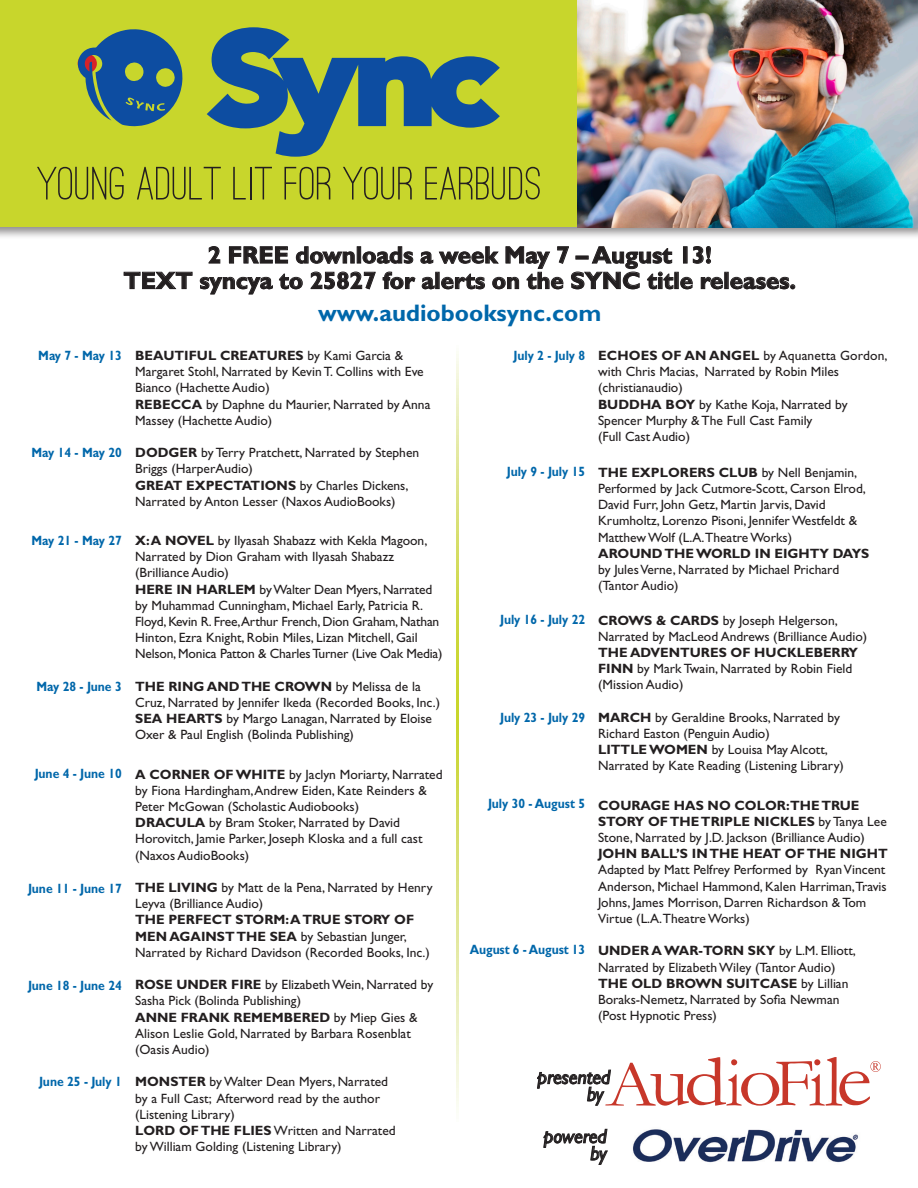
<style>
.page{position:relative;width:918px;height:1188px;background:#fff}
.page>*{position:absolute;margin:0;border:0;box-sizing:border-box;transform-origin:0 0}
.t1{font:700 24px "Gill Sans Std";color:#231f20}
.t2{font:700 24px "Gill Sans Std";color:#0067aa}
.t3{font:italic 19.8px/17px "Gill Sans Std";color:#231f20}
.t4{font:13.5px/16.2px "Gill Sans Std";color:#231f20}
.t5{font:700 13.5px "Gill Sans Std";color:#0067aa;scale:.9 1}
.s1{font-weight:700}
</style>
<div class="page">
<div style="left:683px;top:247px;width:4px;height:16px;border:1px solid #231f20"></div>
<svg style="left:693px;top:246px;width:18px;height:18px"></svg>
<svg style="left:123px;top:272px;width:70px;height:17px"></svg>
<svg style="left:200px;top:246px;width:474px;height:49px"></svg>
<svg style="left:680px;top:277px;width:13px;height:13px"></svg>
<svg style="left:701px;top:277px;width:22px;height:13px"></svg>
<svg style="left:730px;top:277px;width:65px;height:13px"></svg>
<svg style="left:457px;top:354px;width:2px;height:756px;background:#dde484"></svg>
<div style="left:0;top:0;width:918px;height:240px;background:#231f20;opacity:.5"></div>
<div style="left:0;top:0;width:918px;height:227px;background:#c8d62c"></div>
<svg style="left:207px;top:27px;width:293px;height:130px"></svg>
<svg style="left:77px;top:29px;width:106px;height:97px"></svg>
<svg style="left:37px;top:167px;width:87px;height:33px"></svg>
<svg style="left:137px;top:167px;width:84px;height:33px"></svg>
<svg style="left:233px;top:167px;width:13px;height:33px"></svg>
<hr style="left:250px;top:167px;width:2px;height:33px;background:#231f20">
<svg style="left:255px;top:167px;width:17px;height:32px"></svg>
<svg style="left:285px;top:167px;width:45px;height:33px"></svg>
<svg style="left:343px;top:167px;width:69px;height:33px"></svg>
<svg style="left:425px;top:167px;width:115px;height:33px"></svg>
<img style="left:577px;top:0;width:341px;height:228px">
<svg style="left:537px;top:1057px;width:344px;height:49px"></svg>
<svg style="left:543px;top:1129px;width:65px;height:36px"></svg>
<img style="left:633px;top:1129px;width:225px;height:34px">
<p class="t1" style="left:208px;top:241px;width:505px">2 FREE downloads a week May 7 – August 13!</p>
<p class="t1" style="left:123px;top:266px;width:674px">TEXT syncya to 25827 for alerts on the SYNC title releases.</p>
<p class="t2" style="left:318px;top:299px;width:285px">www.audiobooksync.com</p>
<p class="t4" style="left:135px;top:348px;width:290px"><span class="s1">BEAUTIFUL CREATURES</span> by Kami Garcia &amp;<br>Margaret Stohl, Narrated by Kevin T. Collins with Eve<br>Bianco (Hachette Audio)</p>
<p class="t4" style="left:135px;top:396px;width:297px"><span class="s1">REBECCA</span> by Daphne du Maurier, Narrated by Anna<br>Massey (Hachette Audio)</p>
<p class="t4" style="left:135px;top:445px;width:286px"><span class="s1">DODGER</span> by Terry Pratchett, Narrated by Stephen<br>Briggs (HarperAudio)</p>
<p class="t4" style="left:135px;top:477px;width:275px"><span class="s1">GREAT EXPECTATIONS</span> by Charles Dickens,<br>Narrated by Anton Lesser (Naxos AudioBooks)</p>
<p class="t4" style="left:135px;top:532px;width:294px"><span class="s1">X: A NOVEL</span> by Ilyasah Shabazz with Kekla Magoon,<br>Narrated by Dion Graham with Ilyasah Shabazz (Brilliance Audio)</p>
<p class="t4" style="left:135px;top:581px;width:309px"><span class="s1">HERE IN HARLEM</span> by Walter Dean Myers, Narrated by Muhammad Cunningham, Michael Early, Patricia R.<br>Floyd, Kevin R. Free,Arthur French, Dion Graham, Nathan Hinton, Ezra Knight, Robin Miles, Lizan Mitchell, Gail Nelson, Monica Patton &amp; Charles Turner (Live Oak Media)</p>
<p class="t4" style="left:135px;top:678px;width:306px"><span class="s1">THE RING AND THE CROWN</span> by Melissa de la<br>Cruz, Narrated by Jennifer Ikeda (Recorded Books, Inc.)</p>
<p class="t4" style="left:135px;top:711px;width:298px"><span class="s1">SEA HEARTS</span> by Margo Lanagan, Narrated by Eloise<br>Oxer &amp; Paul English (Bolinda Publishing)</p>
<p class="t4" style="left:135px;top:766px;width:309px"><span class="s1">A CORNER OF WHITE</span> by Jaclyn Moriarty, Narrated by Fiona Hardingham, Andrew Eiden, Kate Reinders &amp;<br>Peter McGowan (Scholastic Audiobooks)</p>
<p class="t4" style="left:135px;top:815px;width:289px"><span class="s1">DRACULA</span> by Bram Stoker, Narrated by David<br>Horovitch, Jamie Parker, Joseph Kloska and a full cast (Naxos AudioBooks)</p>
<p class="t4" style="left:135px;top:879px;width:299px"><span class="s1">THE LIVING</span> by Matt de la Pena, Narrated by Henry<br>Leyva (Brilliance Audio)</p>
<p class="t4" style="left:135px;top:912px;width:296px"><span class="s1">THE PERFECT STORM: A TRUE STORY OF<br>MEN AGAINST THE SEA</span> by Sebastian Junger,<br>Narrated by Richard Davidson (Recorded Books, Inc.)</p>
<p class="t4" style="left:135px;top:977px;width:300px"><span class="s1">ROSE UNDER FIRE</span> by Elizabeth Wein, Narrated by<br>Sasha Pick (Bolinda Publishing)</p>
<p class="t4" style="left:135px;top:1009px;width:284px"><span class="s1">ANNE FRANK REMEMBERED</span> by Miep Gies &amp;<br>Alison Leslie Gold, Narrated by Barbara Rosenblat (Oasis Audio)</p>
<p class="t4" style="left:135px;top:1074px;width:255px"><span class="s1">MONSTER</span> by Walter Dean Myers, Narrated</p>
<p class="t4" style="left:135px;top:1090px;width:246px">by a Full Cast; Afterword read by the author</p>
<p class="t4" style="left:135px;top:1106px;width:101px">(Listening Library)</p>
<p class="t4" style="left:135px;top:1122px;width:262px"><span class="s1">LORD OF THE FLIES</span> Written and Narrated by William Golding (Listening Library)</p>
<p class="t5" style="left:514px;top:348px;width:81px">July 2 - July 8</p>
<p class="t4" style="left:598px;top:348px;width:291px"><span class="s1">ECHOES OF AN ANGEL</span> by Aquanetta Gordon,</p>
<p class="t4" style="left:598px;top:364px;width:242px">with Chris Macias, Narrated by Robin Miles (christianaudio)</p>
<p class="t4" style="left:598px;top:396px;width:251px"><span class="s1">BUDDHA BOY</span> by Kathe Koja, Narrated by<br>Spencer Murphy &amp; The Full Cast Family<br>(Full Cast Audio)</p>
<p class="t4" style="left:598px;top:464px;width:269px"><span class="s1">THE EXPLORERS CLUB</span> by Nell Benjamin, Performed by Jack Cutmore-Scott, Carson Elrod, David Furr, John Getz, Martin Jarvis, David Krumholtz, Lorenzo Pisoni, Jennifer Westfeldt &amp; Matthew Wolf (L.A.Theatre Works)</p>
<p class="t4" style="left:598px;top:545px;width:273px"><span class="s1">AROUND THE WORLD IN EIGHTY DAYS </span>by Jules Verne, Narrated by Michael Prichard (Tantor Audio)</p>
<p class="t4" style="left:598px;top:612px;width:271px"><span class="s1">CROWS &amp; CARDS</span> by Joseph Helgerson,<br>Narrated by MacLeod Andrews (Brilliance Audio)</p>
<p class="t4" style="left:598px;top:645px;width:262px"><span class="s1">THE ADVENTURES OF HUCKLEBERRY<br>FINN</span> by Mark Twain, Narrated by Robin Field (Mission Audio)</p>
<p class="t4" style="left:598px;top:709px;width:243px"><span class="s1">MARCH</span> by Geraldine Brooks, Narrated by<br>Richard Easton (Penguin Audio)</p>
<p class="t4" style="left:598px;top:742px;width:247px"><span class="s1">LITTLE WOMEN</span> by Louisa May Alcott,<br>Narrated by Kate Reading (Listening Library)</p>
<p class="t4" style="left:598px;top:797px;width:290px"><span class="s1">COURAGE HAS NO COLOR:THE TRUE<br>STORY OF THE TRIPLE NICKLES</span> by Tanya Lee<br>Stone, Narrated by J.D. Jackson (Brilliance Audio)</p>
<p class="t4" style="left:598px;top:846px;width:291px"><span class="s1">JOHN BALL’S IN THE HEAT OF THE NIGHT </span>Adapted by Matt Pelfrey Performed by Ryan Vincent Anderson, Michael Hammond, Kalen Harriman,Travis Johns, James Morrison, Darren Richardson &amp; Tom Virtue (L.A.Theatre Works)</p>
<p class="t4" style="left:598px;top:943px;width:259px"><span class="s1">UNDER A WAR-TORN SKY</span> by L.M. Elliott,<br>Narrated by Elizabeth Wiley (Tantor Audio)</p>
<p class="t4" style="left:598px;top:975px;width:252px"><span class="s1">THE OLD BROWN SUITCASE</span> by Lillian<br>Boraks-Nemetz, Narrated by Sofia Newman (Post Hypnotic Press)</p>
<p class="t5" style="left:38px;top:348px;width:94px">May 7 - May 13</p>
<p class="t5" style="left:32px;top:444px;width:102px">May 14 - May 20</p>
<p class="t5" style="left:507px;top:463px;width:88px">July 9 - July 15</p>
<p class="t5" style="left:32px;top:533px;width:102px">May 21 - May 27</p>
<p class="t5" style="left:500px;top:611px;width:96px">July 16 - July 22</p>
<p class="t5" style="left:37px;top:678px;width:96px">May 28 - June 3</p>
<p class="t5" style="left:500px;top:710px;width:96px">July 23 - July 29</p>
<p class="t5" style="left:35px;top:765px;width:98px">June 4 - June 10</p>
<p class="t5" style="left:488px;top:795px;width:109px">July 30 - August 5</p>
<p class="t5" style="left:28px;top:880px;width:106px">June 11 - June 17</p>
<p class="t5" style="left:470px;top:941px;width:130px">August 6 - August 13</p>
<p class="t5" style="left:28px;top:978px;width:106px">June 18 - June 24</p>
<p class="t3" style="left:587px;top:1069px;width:25px;text-indent:-50px">presented by</p>
<p class="t3" style="left:544px;top:1128px;width:65px;text-align:right">powered by</p>
<p class="t5" style="left:39px;top:1074px;width:93px">June 25 - July 1</p>
</div>
